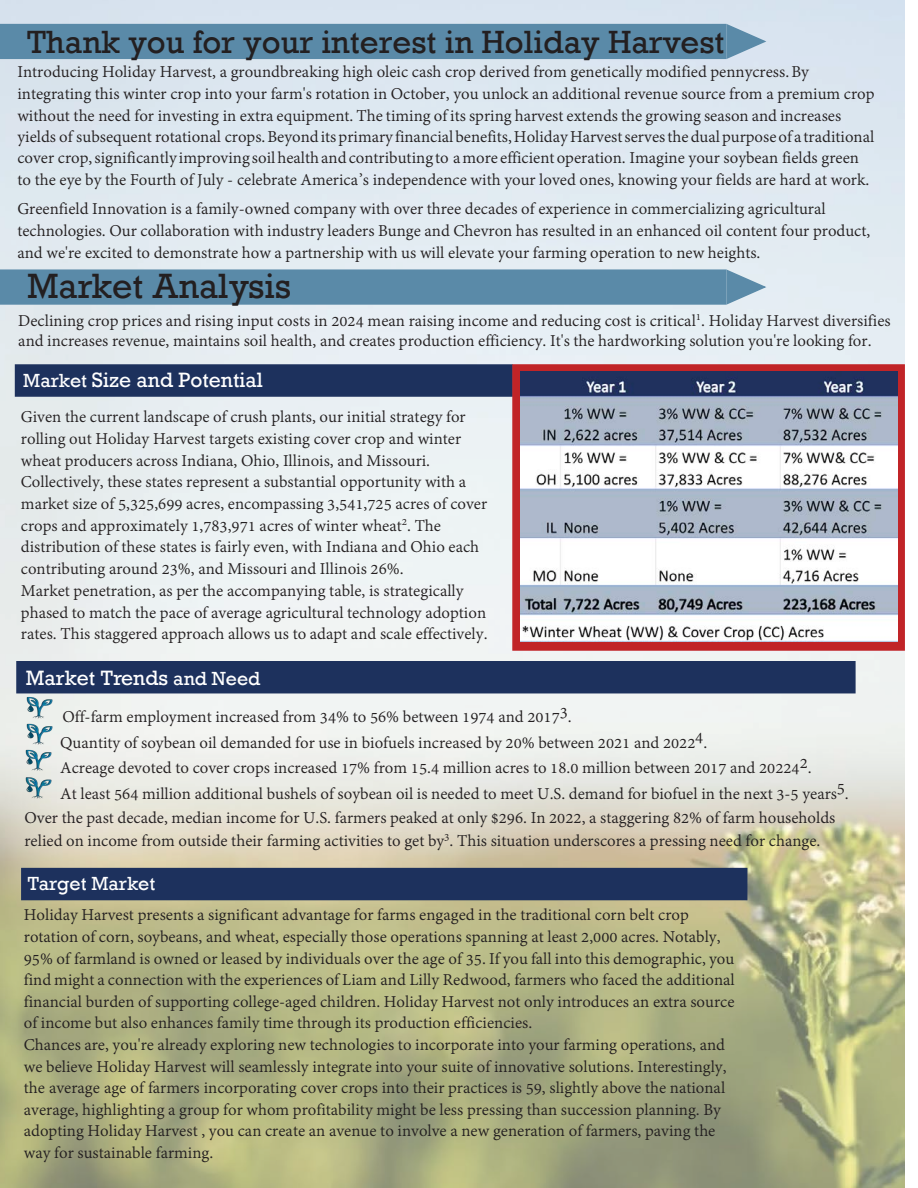
<style>
.page{position:relative;width:918px;height:1188px;background:#fff}
.page>*{position:absolute;margin:0;border:0;box-sizing:border-box;transform-origin:0 0}
.t1{font:33px "Rockwell";color:#231f20}
.t2{font:33px "Rockwell";color:#231f20}
.t3{font:19.5px "Rockwell";color:#fff}
.t4{font:19.5px "Rockwell";color:#fff}
.t5{font:18px/21.6px "Adobe Devanagari";color:#231f20}
.s1{font-style:inherit}
</style>
<div class="page">
<img style="left:0;top:0;width:904px;height:1188px">
<div style="left:1px;top:25px;width:725px;height:33px;background:#5a8aa8"></div>
<div style="left:0;top:24px;width:726px;height:35px;border:2px solid #5a8aa8"></div>
<svg style="left:726px;top:23px;width:40px;height:37px"></svg>
<div style="left:1px;top:270px;width:725px;height:34px;background:#5a8aa8"></div>
<div style="left:0;top:269px;width:726px;height:36px;border:2px solid #5a8aa8"></div>
<svg style="left:726px;top:268px;width:40px;height:38px;background:#a3bed0"></svg>
<div style="left:17px;top:661px;width:838px;height:33px;background:#1d315d;border:2px solid #1d315d"></div>
<div style="left:15px;top:364px;width:498px;height:33px;background:#1d315d;border:2px solid #1d315d"></div>
<img style="left:22px;top:695px;width:35px;height:52px">
<img style="left:20px;top:748px;width:37px;height:24px">
<img style="left:20px;top:777px;width:37px;height:24px">
<div style="left:512px;top:364px;width:393px;height:287px;background:#c12427;border:2px solid #c12427"></div>
<div style="left:21px;top:868px;width:726px;height:32px;background:#1d315d"></div>
<img style="left:520px;top:371px;width:377px;height:271px">
<p class="t1" style="left:27px;top:23px;width:699px">Thank you for your interest in Holiday Harvest</p>
<p class="t5" style="left:17px;top:62px;width:859px;line-height:22px">Introducing Holiday Harvest, a groundbreaking high oleic cash crop derived from genetically modified pennycress. By integrating this winter crop into your farm's rotation in October, you unlock an additional revenue source from a premium crop without the need for investing in extra equipment. The timing of its spring harvest extends the growing season and increases</p>
<p class="t5" style="left:17px;top:127px;width:858px">yields of subsequent rotational crops. Beyond its primary financial benefits, Holiday Harvest serves the dual purpose of a traditional cover crop, significantly improving soil health and contributing to a more efficient operation. Imagine your soybean fields green to the eye by the Fourth of July - celebrate America’s independence with your loved ones, knowing your fields are hard at work.</p>
<p class="t5" style="left:17px;top:199px;width:854px;line-height:22px">Greenfield Innovation is a family-owned company with over three decades of experience in commercializing agricultural technologies. Our collaboration with industry leaders Bunge and Chevron has resulted in an enhanced oil content four product, and we're excited to demonstrate how a partnership with us will elevate your farming operation to new heights.</p>
<p class="t2" style="left:27px;top:266px;width:266px">Market Analysis</p>
<p class="t5" style="left:18px;top:312px;width:874px;line-height:20.7px">Declining crop prices and rising input costs in 2024 mean raising income and reducing cost is critical<sup>1</sup>. Holiday Harvest diversifies and increases revenue, maintains soil health, and creates production efficiency. It's the hardworking solution you're looking for.</p>
<p class="t3" style="left:23px;top:368px;width:241px"><span class="s1">Market</span> Size and Potential</p>
<p class="t5" style="left:21px;top:407px;width:468px">Given the current landscape of crush plants, our initial strategy for rolling out Holiday Harvest targets existing cover crop and winter wheat producers across Indiana, Ohio, Illinois, and Missouri.<br>Collectively, these states represent a substantial opportunity with a market size of 5,325,699 acres, encompassing 3,541,725 acres of cover crops and approximately 1,783,971 acres of winter wheat<sup>2</sup>. The distribution of these states is fairly even, with Indiana and Ohio each contributing around 23%, and Missouri and Illinois 26%.<br>Market penetration, as per the accompanying table, is strategically phased to match the pace of average agricultural technology adoption rates. This staggered approach allows us to adapt and scale effectively.</p>
<p class="t3" style="left:26px;top:666px;width:236px">Market Trends <span class="s1">and Need</span></p>
<p class="t5" style="left:60px;top:706px;width:790px;line-height:25.5px">Off-farm employment increased from 34% to 56% between 1974 and 20173.<br>Quantity of soybean oil demanded for use in biofuels increased by 20% between 2021 and 20224.<br>Acreage devoted to cover crops increased 17% from 15.4 million acres to 18.0 million between 2017 and 202242.<br>At least 564 million additional bushels of soybean oil is needed to meet U.S. demand for biofuel in the next 3-5 years5.</p>
<p class="t5" style="left:24px;top:808px;width:812px;line-height:22.5px">Over the past decade, median income for U.S. farmers peaked at only $296. In 2022, a staggering 82% of farm households relied on income from outside their farming activities to get by<sup>3</sup>. This situation underscores a pressing need for change.</p>
<p class="t4" style="left:28px;top:872px;width:129px">Target Market</p>
<p class="t5" style="left:24px;top:906px;width:712px">Holiday Harvest presents a significant advantage for farms engaged in the traditional corn belt crop rotation of corn, soybeans, and wheat, especially those operations spanning at least 2,000 acres. Notably, 95% of farmland is owned or leased by individuals over the age of 35. If you fall into this demographic, you find might a connection with the experiences of Liam and Lilly Redwood, farmers who faced the additional financial burden of supporting college-aged children. Holiday Harvest not only introduces an extra source of income but also enhances family time through its production efficiencies.<br>Chances are, you're already exploring new technologies to incorporate into your farming operations, and we believe Holiday Harvest will seamlessly integrate into your suite of innovative solutions. Interestingly, the average age of farmers incorporating cover crops into their practices is 59, slightly above the national average, highlighting a group for whom profitability might be less pressing than succession planning. By adopting Holiday Harvest , you can create an avenue to involve a new generation of farmers, paving the way for sustainable farming.</p>
</div>
